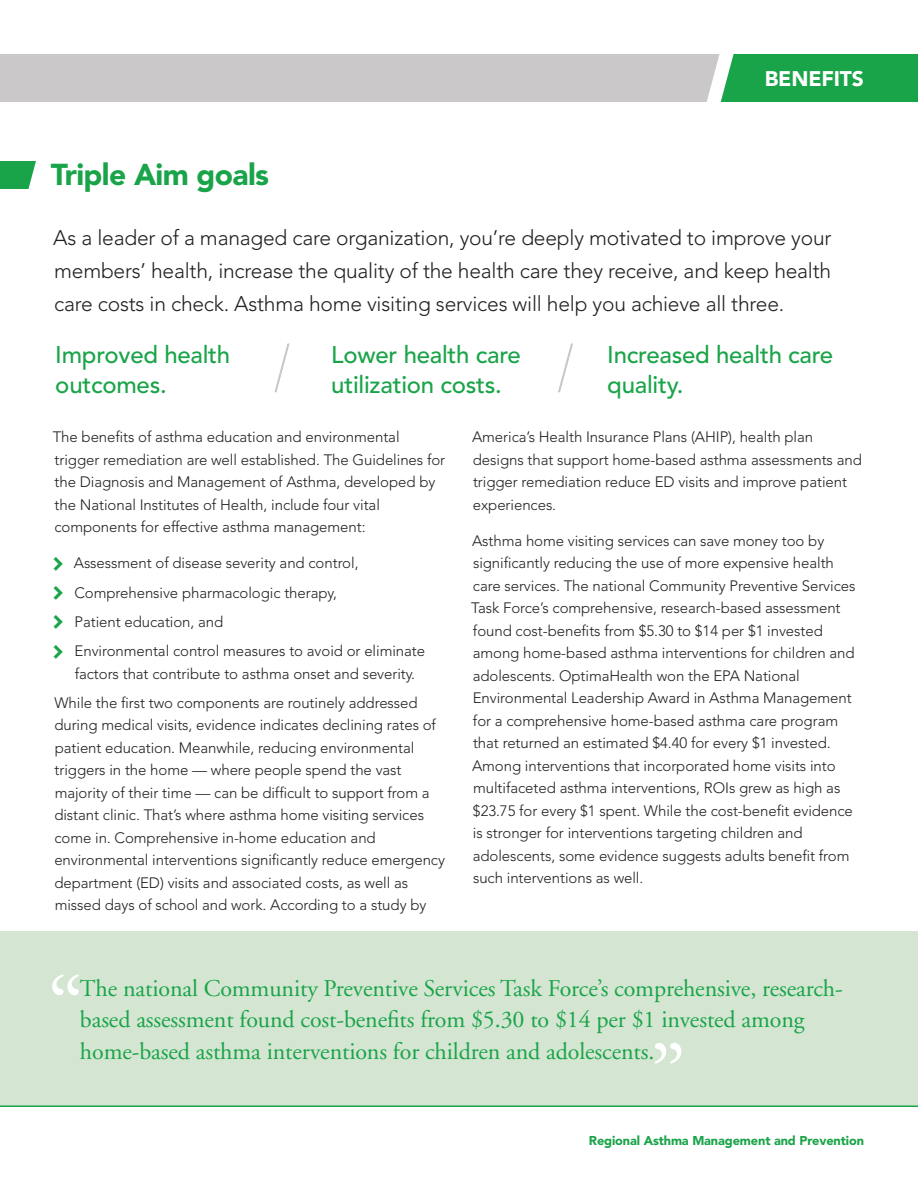
<style>
.page{position:relative;width:918px;height:1188px;background:#fff}
.page>*{position:absolute;margin:0;border:0;box-sizing:border-box;transform-origin:0 0}
.body_10_15{font:90px "Adobe Garamond";color:#fff}
.heading_Avenir_Black{font:900 30px "Avenir";letter-spacing:-.02em;color:#1aa449}
.pull_quote_green{font:24px/31.5px "Adobe Garamond";letter-spacing:-.005em;color:#1aa449}
.body_10_15-2{font:500 24px/30px "Avenir";letter-spacing:-.01em;color:#1aa449}
.intro_14_22{font:300 21px/33px "Avenir";letter-spacing:-.01em;color:#231f20;text-align:justify}
.body_10_15-3{font:900 21px "Avenir";letter-spacing:-.005em;color:#fff}
.body_10_15-4{font:300 15px/22.5px "Avenir";letter-spacing:-.005em;color:#231f20}
.t1{font:900 12.75px "Avenir";letter-spacing:-.01em;color:#1aa449}
.s1{font-family:"Click Bits Arrows 2";font-weight:400;font-size:18px;color:#1aa449}
</style>
<div class="page">
<div style="left:720px;top:54px;width:198px;height:47px;background:#1aa449"></div>
<div style="left:0;top:54px;width:720px;height:47px;background:#cac8c8"></div>
<svg style="left:704px;top:54px;width:32px;height:48px"></svg>
<div style="left:0;top:161px;width:41px;height:27px;background:#1aa449"></div>
<svg style="left:23px;top:161px;width:18px;height:28px"></svg>
<div style="left:0;top:932px;width:918px;height:175px;background:#d4e6d2"></div>
<svg style="left:274px;top:343px;width:16px;height:50px"></svg>
<svg style="left:558px;top:343px;width:15px;height:50px"></svg>
<hr style="left:0;top:1106px;width:918px;height:1px;background:#1aa449">
<p class="body_10_15-3" style="left:765px;top:66px;width:101px">BENEFITS</p>
<p class="heading_Avenir_Black" style="left:51px;top:156px;width:220px">Triple Aim goals</p>
<p class="intro_14_22" style="left:53px;top:221px;width:780px">As a leader of a managed care organization, you’re deeply motivated to improve your members’ health, increase the quality of the health care they receive, and keep health care costs in check. Asthma home visiting services will help you achieve all three.</p>
<p class="body_10_15-2" style="left:55px;top:340px;width:176px">Improved health outcomes.</p>
<p class="body_10_15-2" style="left:331px;top:340px;width:191px">Lower health care utilization costs.</p>
<p class="body_10_15-2" style="left:607px;top:340px;width:227px">Increased health care quality.</p>
<p class="body_10_15-4" style="left:472px;top:426px;width:391px">America’s Health Insurance Plans (AHIP), health plan designs that support home-based asthma assessments and trigger remediation reduce ED visits and improve patient experiences.</p>
<p class="body_10_15-4" style="left:471px;top:529px;width:386px">Asthma home visiting services can save money too by significantly reducing the use of more expensive health care services. The national Community Preventive Services Task Force’s comprehensive, research-based assessment found cost-benefits from $5.30 to $14 per $1 invested among home-based asthma interventions for children and adolescents. OptimaHealth won the EPA National Environmental Leadership Award in Asthma Management for a comprehensive home-based asthma care program that returned an estimated $4.40 for every $1 invested.<br>Among interventions that incorporated home visits into multifaceted asthma interventions, ROIs grew as high as $23.75 for every $1 spent. While the cost-benefit evidence is stronger for interventions targeting children and adolescents, some evidence suggests adults benefit from such interventions as well.</p>
<p class="body_10_15-4" style="left:53px;top:426px;width:394px">The benefits of asthma education and environmental trigger remediation are well established. The Guidelines for the Diagnosis and Management of Asthma, developed by the National Institutes of Health, include four vital components for effective asthma management:</p>
<p class="body_10_15-4" style="left:53px;top:552px;width:307px"><span class="s1">7</span> Assessment of disease severity and control,</p>
<p class="body_10_15-4" style="left:53px;top:581px;width:285px"><span class="s1">7</span> Comprehensive pharmacologic therapy,</p>
<p class="body_10_15-4" style="left:53px;top:610px;width:172px"><span class="s1">7</span> Patient education, and</p>
<p class="body_10_15-4" style="left:75px;top:640px;width:352px;text-indent:-22px"><span class="s1">7</span> Environmental control measures to avoid or eliminate factors that contribute to asthma onset and severity.</p>
<p class="body_10_15-4" style="left:54px;top:691px;width:392px">While the first two components are routinely addressed during medical visits, evidence indicates declining rates of patient education. Meanwhile, reducing environmental triggers in the home — where people spend the vast majority of their time — can be difficult to support from a distant clinic. That’s where asthma home visiting services come in. Comprehensive in-home education and environmental interventions significantly reduce emergency department (ED) visits and associated costs, as well as missed days of school and work. According to a study by</p>
<p class="body_10_15" style="left:47px;top:961px;width:38px">“</p>
<p class="pull_quote_green" style="left:80px;top:973px;width:764px">The national Community Preventive Services Task Force’s comprehensive, research&shy;based assessment found cost-benefits from $5.30 to $14 per $1 invested among home-based asthma interventions for children and adolescents.</p>
<p class="body_10_15" style="left:650px;top:1029px;width:38px">”</p>
<p class="t1" style="left:589px;top:1133px;width:277px">Regional Asthma Management and Prevention</p>
</div>
